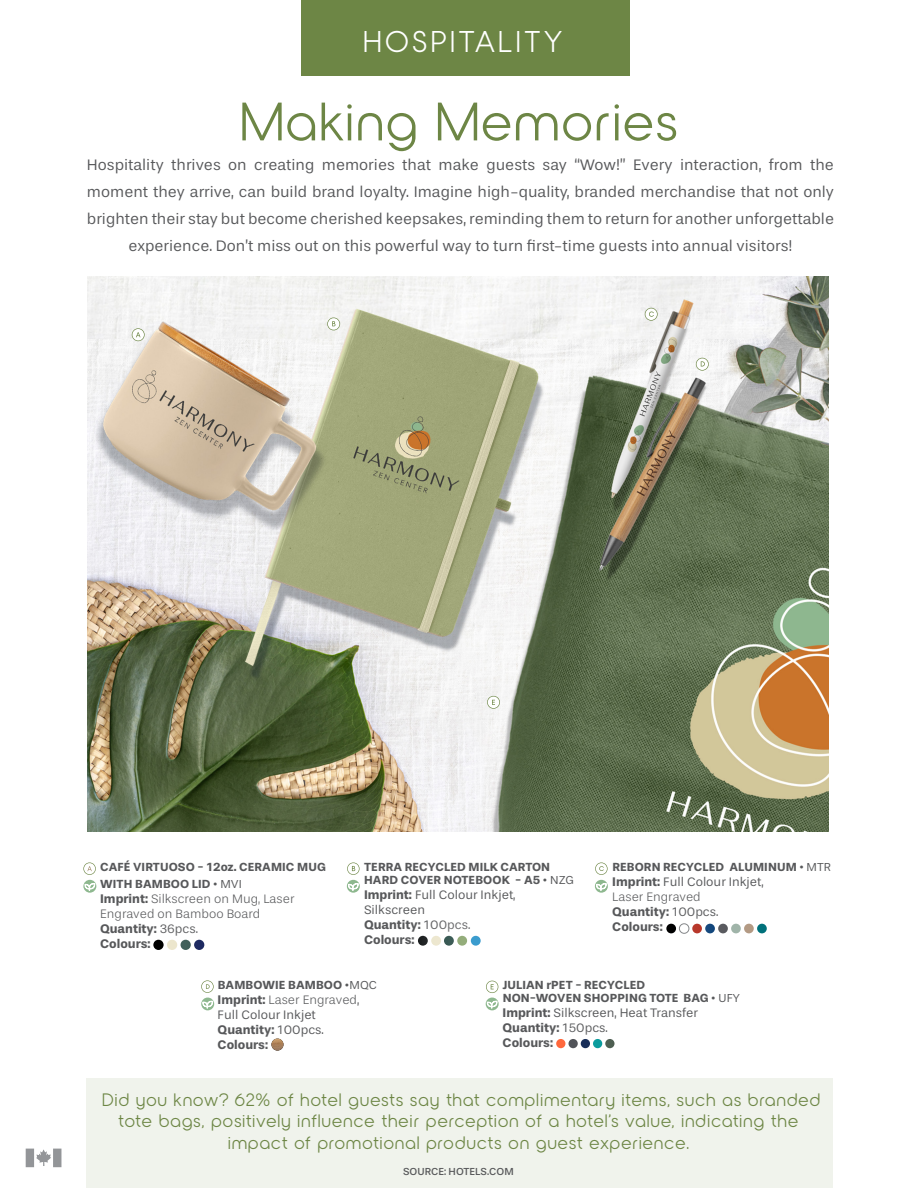
<style>
.page{position:relative;width:918px;height:1188px;background:#fff}
.page>*{position:absolute;margin:0;border:0;box-sizing:border-box;transform-origin:0 0}
.t1{font:54px "Nordique Pro";letter-spacing:.05em;color:#6d8645}
.t2{font:30px "Nordique Pro";letter-spacing:.145em;color:#fff}
.t3{font:18px/21.3px "Nordique Pro";letter-spacing:.07em;color:#6d8645;text-align:center}
.t4{font:15.75px/27px "Stevie Sans";color:#57585a;text-align:center}
.Simplicolor_Title{font:700 12.75px/15px "Stevie Sans";color:#57585a}
.Simplicolor_Title-2{font:12.75px "Stevie Sans";color:#57585a}
.Simplicolor_Title-3{font:300 12.75px "Stevie Sans";color:#57585a}
.Simplicolor_Title-4{font:700 12px/16.5px "Stevie Sans";letter-spacing:.01em;color:#57585a}
.t5{font:10.5px "Stevie Sans";letter-spacing:.005em;color:#57585a}
.s1{font-weight:400}
.s2{font-weight:700}
</style>
<div class="page">
<img style="left:87px;top:276px;width:742px;height:555px">
<div style="left:86px;top:1078px;width:747px;height:110px;background:#f0f3ec"></div>
<div style="left:301px;top:0;width:329px;height:76px;background:#6d8645"></div>
<svg style="left:327px;top:318px;width:13px;height:12px"></svg>
<svg style="left:645px;top:308px;width:13px;height:13px"></svg>
<svg style="left:696px;top:358px;width:13px;height:13px"></svg>
<svg style="left:487px;top:696px;width:13px;height:13px"></svg>
<svg style="left:132px;top:328px;width:13px;height:13px"></svg>
<div style="left:153px;top:940px;width:11px;height:10px;background:#000;border-radius:50%"></div>
<svg style="left:83px;top:862px;width:13px;height:31px"></svg>
<svg style="left:347px;top:862px;width:13px;height:31px"></svg>
<svg style="left:595px;top:862px;width:13px;height:31px"></svg>
<svg style="left:201px;top:980px;width:13px;height:30px"></svg>
<svg style="left:486px;top:981px;width:13px;height:29px"></svg>
<div style="left:471px;top:936px;width:10px;height:10px;background:#3b9cce;border-radius:50%"></div>
<div style="left:666px;top:924px;width:10px;height:9px;background:#000;border-radius:50%"></div>
<div style="left:731px;top:924px;width:10px;height:9px;background:#a0b4a9;border-radius:50%"></div>
<div style="left:757px;top:924px;width:10px;height:9px;background:#00717b;border-radius:50%"></div>
<div style="left:744px;top:924px;width:10px;height:9px;background:#b39a84;border-radius:50%"></div>
<svg style="left:271px;top:1039px;width:13px;height:12px"></svg>
<div style="left:581px;top:1039px;width:9px;height:9px;background:#182e59;border-radius:50%"></div>
<svg style="left:25px;top:1148px;width:37px;height:20px"></svg>
<svg style="left:26px;top:1149px;width:35px;height:18px"></svg>
<p class="t2" style="left:364px;top:24px;width:199px">HOSPITALITY</p>
<p class="t1" style="left:241px;top:90px;width:438px">Making Memories</p>
<p class="t4" style="left:87px;top:151px;width:749px">Hospitality thrives on creating memories that make guests say “Wow!” Every interaction, from the moment they arrive, can build brand loyalty. Imagine high-quality, branded merchandise that not only brighten their stay but become cherished keepsakes, reminding them to return for another unforgettable experience. Don’t miss out on this powerful way to turn first-time guests into annual visitors!</p>
<p class="Simplicolor_Title-4" style="left:100px;top:859px;width:227px">CAFÉ VIRTUOSO - 12oz. CERAMIC MUG<br>WITH BAMBOO LID <span class="s1">• MVI</span></p>
<p class="Simplicolor_Title-3" style="left:100px;top:891px;width:196px"><span class="s2">Imprint:</span> Silkscreen on Mug, Laser</p>
<p class="Simplicolor_Title-3" style="left:100px;top:906px;width:162px">Engraved on Bamboo Board</p>
<p class="Simplicolor_Title" style="left:100px;top:921px;width:99px">Quantity: <span class="s1">36pcs.</span></p>
<p class="Simplicolor_Title" style="left:100px;top:936px;width:52px">Colours:</p>
<p class="Simplicolor_Title-4" style="left:364px;top:858px;width:188px">TERRA RECYCLED MILK CARTON</p>
<p class="Simplicolor_Title-4" style="left:364px;top:872px;width:211px">HARD COVER NOTEBOOK - A5 <span class="s1">• NZG</span></p>
<p class="Simplicolor_Title-2" style="left:364px;top:887px;width:153px"><span class="s2">Imprint:</span> Full Colour Inkjet,</p>
<p class="Simplicolor_Title-2" style="left:364px;top:902px;width:62px">Silkscreen</p>
<p class="Simplicolor_Title" style="left:364px;top:917px;width:108px">Quantity: <span class="s1">100pcs.</span></p>
<p class="Simplicolor_Title" style="left:364px;top:932px;width:52px">Colours:</p>
<p class="Simplicolor_Title-4" style="left:612px;top:859px;width:220px">REBORN RECYCLED ALUMINUM <span class="s1">• MTR</span></p>
<p class="Simplicolor_Title-2" style="left:612px;top:875px;width:153px"><span class="s2">Imprint:</span> Full Colour Inkjet,</p>
<p class="Simplicolor_Title-3" style="left:612px;top:890px;width:90px">Laser Engraved</p>
<p class="Simplicolor_Title" style="left:612px;top:905px;width:108px">Quantity: <span class="s1">100pcs.<br></span>Colours:</p>
<p class="Simplicolor_Title-4" style="left:218px;top:976px;width:161px">BAMBOWIE BAMBOO <span class="s1">•MQC</span></p>
<p class="Simplicolor_Title-3" style="left:218px;top:992px;width:143px"><span class="s2">Imprint:</span> Laser Engraved<span class="s1">,</span></p>
<p class="Simplicolor_Title-2" style="left:218px;top:1007px;width:100px">Full Colour Inkjet</p>
<p class="Simplicolor_Title" style="left:218px;top:1022px;width:108px">Quantity: <span class="s1">100pcs.</span></p>
<p class="Simplicolor_Title" style="left:218px;top:1037px;width:52px">Colours:</p>
<p class="Simplicolor_Title-4" style="left:503px;top:976px;width:144px">JULIAN rPET - RECYCLED</p>
<p class="Simplicolor_Title-4" style="left:503px;top:990px;width:239px">NON-WOVEN SHOPPING TOTE BAG <span class="s1">• UFY</span></p>
<p class="Simplicolor_Title-2" style="left:503px;top:1006px;width:197px"><span class="s2">Imprint:</span> Silkscreen, Heat Transfer</p>
<p class="Simplicolor_Title" style="left:503px;top:1020px;width:107px">Quantity: <span class="s1">150pcs.<br></span>Colours:</p>
<p class="t3" style="left:103px;top:1090px;width:719px">Did you know? 62% of hotel guests say that complimentary items, such as branded tote bags, positively influence their perception of a hotel’s value, indicating the impact of promotional products on guest experience.</p>
<p class="t5" style="left:403px;top:1165px;width:112px">SOURCE: HOTELS.COM</p>
</div>
